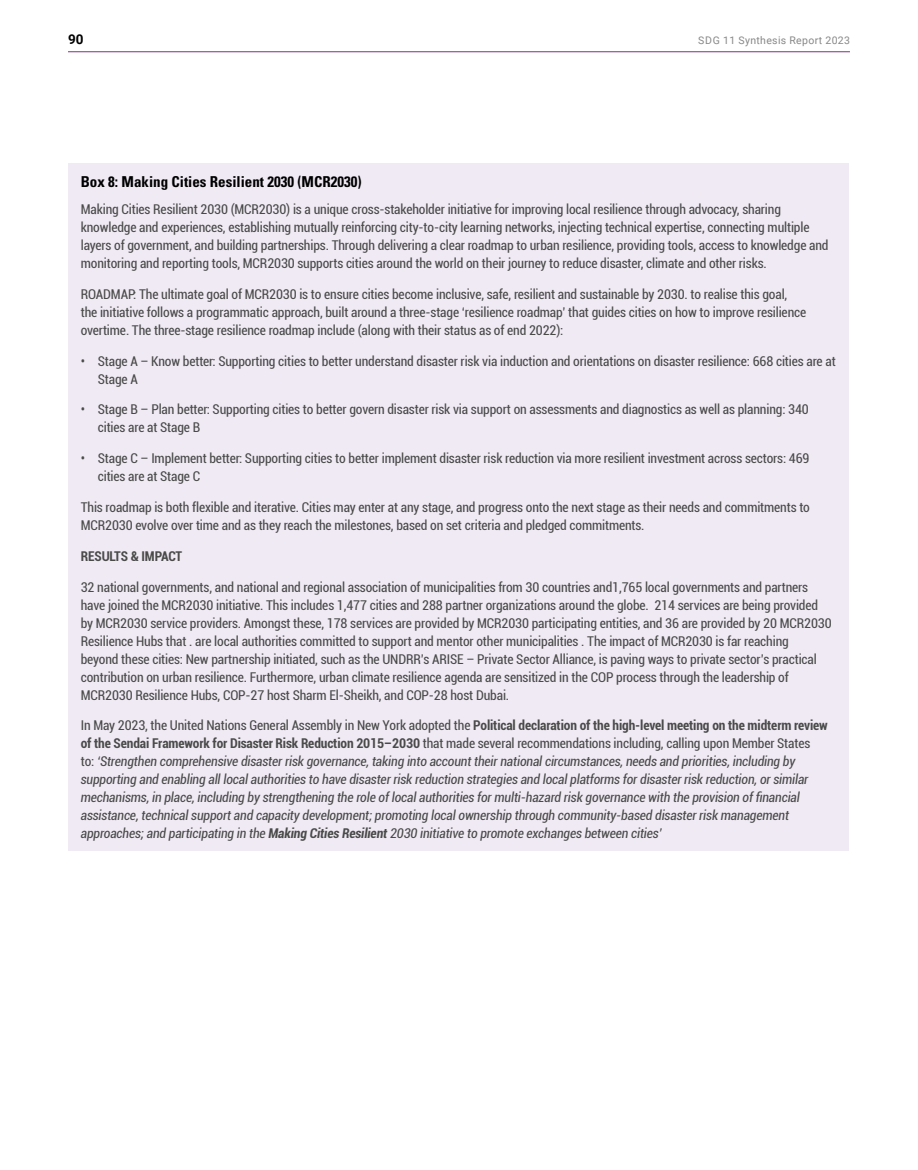
<style>
.page{position:relative;width:918px;height:1170px;background:#fff}
.page>*{position:absolute;margin:0;border:0;box-sizing:border-box;transform-origin:0 0}
.t1{font:700 condensed 15px "Univers LT Std";color:#000}
.t2{font:condensed 13.5px/18px "Roboto";letter-spacing:-.01em;color:#4a4a49}
.t3{font:italic condensed 13.5px/18px "Roboto";letter-spacing:-.01em;color:#4a4a49}
.t4{font:700 condensed 13.5px "Roboto";letter-spacing:-.01em;color:#4a4a49}
.t5{font:700 13.5px "Roboto";color:#000}
.t6{font:10.5px "Roboto";letter-spacing:.03em;color:#878787}
.s1{font-style:normal}
.s2{font-weight:700;font-style:normal}
.s3{font-weight:700}
</style>
<div class="page">
<hr style="left:68px;top:51px;width:782px;height:1px;background:#7f2e88">
<div style="left:68px;top:163px;width:780px;height:688px;background:#f0eaf5"></div>
<p class="t5" style="left:68px;top:30px;width:17px">90</p>
<p class="t6" style="left:698px;top:33px;width:153px">SDG 11 Synthesis Report 2023</p>
<p class="t1" style="left:81px;top:172px;width:282px">Box 8: Making Cities Resilient 2030 (MCR2030)</p>
<p class="t2" style="left:81px;top:200px;width:749px">Making Cities Resilient 2030 (MCR2030) is a unique cross-stakeholder initiative for improving local resilience through advocacy, sharing knowledge and experiences, establishing mutually reinforcing city-to-city learning networks, injecting technical expertise, connecting multiple layers of government, and building partnerships. Through delivering a clear roadmap to urban resilience, providing tools, access to knowledge and monitoring and reporting tools, MCR2030 supports cities around the world on their journey to reduce disaster, climate and other risks.</p>
<p class="t2" style="left:81px;top:284px;width:727px">ROADMAP: The ultimate goal of MCR2030 is to ensure cities become inclusive, safe, resilient and sustainable by 2030. to realise this goal, the initiative follows a programmatic approach, built around a three-stage ‘resilience roadmap’ that guides cities on how to improve resilience overtime. The three-stage resilience roadmap include (along with their status as of end 2022):</p>
<p class="t2" style="left:98px;top:351px;width:739px;text-indent:-17px">• Stage A – Know better: Supporting cities to better understand disaster risk via induction and orientations on disaster resilience: 668 cities are at<br>Stage A</p>
<p class="t2" style="left:98px;top:400px;width:713px;text-indent:-17px">• Stage B – Plan better: Supporting cities to better govern disaster risk via support on assessments and diagnostics as well as planning: 340 cities are at Stage B</p>
<p class="t2" style="left:98px;top:449px;width:713px;text-indent:-17px">• Stage C – Implement better: Supporting cities to better implement disaster risk reduction via more resilient investment across sectors: 469 cities are at Stage C</p>
<p class="t2" style="left:81px;top:497px;width:731px">This roadmap is both flexible and iterative. Cities may enter at any stage, and progress onto the next stage as their needs and commitments to<br>MCR2030 evolve over time and as they reach the milestones, based on set criteria and pledged commitments.</p>
<p class="t4" style="left:81px;top:546px;width:103px">RESULTS &amp; IMPACT</p>
<p class="t2" style="left:81px;top:577px;width:752px">32 national governments, and national and regional association of municipalities from 30 countries and1,765 local governments and partners have joined the MCR2030 initiative. This includes 1,477 cities and 288 partner organizations around the globe. 214 services are being provided by MCR2030 service providers. Amongst these, 178 services are provided by MCR2030 participating entities, and 36 are provided by 20 MCR2030<br>Resilience Hubs that . are local authorities committed to support and mentor other municipalities . The impact of MCR2030 is far reaching<br>beyond these cities: New partnership initiated, such as the UNDRR’s ARISE – Private Sector Alliance, is paving ways to private sector’s practical contribution on urban resilience. Furthermore, urban climate resilience agenda are sensitized in the COP process through the leadership of MCR2030 Resilience Hubs, COP-27 host Sharm El-Sheikh, and COP-28 host Dubai.</p>
<p class="t3" style="left:81px;top:716px;width:749px"><span class="s1">In May 2023, the United Nations General Assembly in New York adopted the</span> <span class="s2">Political declaration of the high-level meeting on the midterm review of the Sendai Framework for Disaster Risk Reduction 2015–2030</span> <span class="s1">that made several recommendations including, calling upon Member States<br>to:</span> ‘Strengthen comprehensive disaster risk governance, taking into account their national circumstances, needs and priorities, including by supporting and enabling all local authorities to have disaster risk reduction strategies and local platforms for disaster risk reduction, or similar mechanisms, in place, including by strengthening the role of local authorities for multi-hazard risk governance with the provision of financial assistance, technical support and capacity development; promoting local ownership through community-based disaster risk management approaches; and participating in the <span class="s3">Making Cities Resilient</span> 2030 initiative to promote exchanges between cities’</p>
</div>
